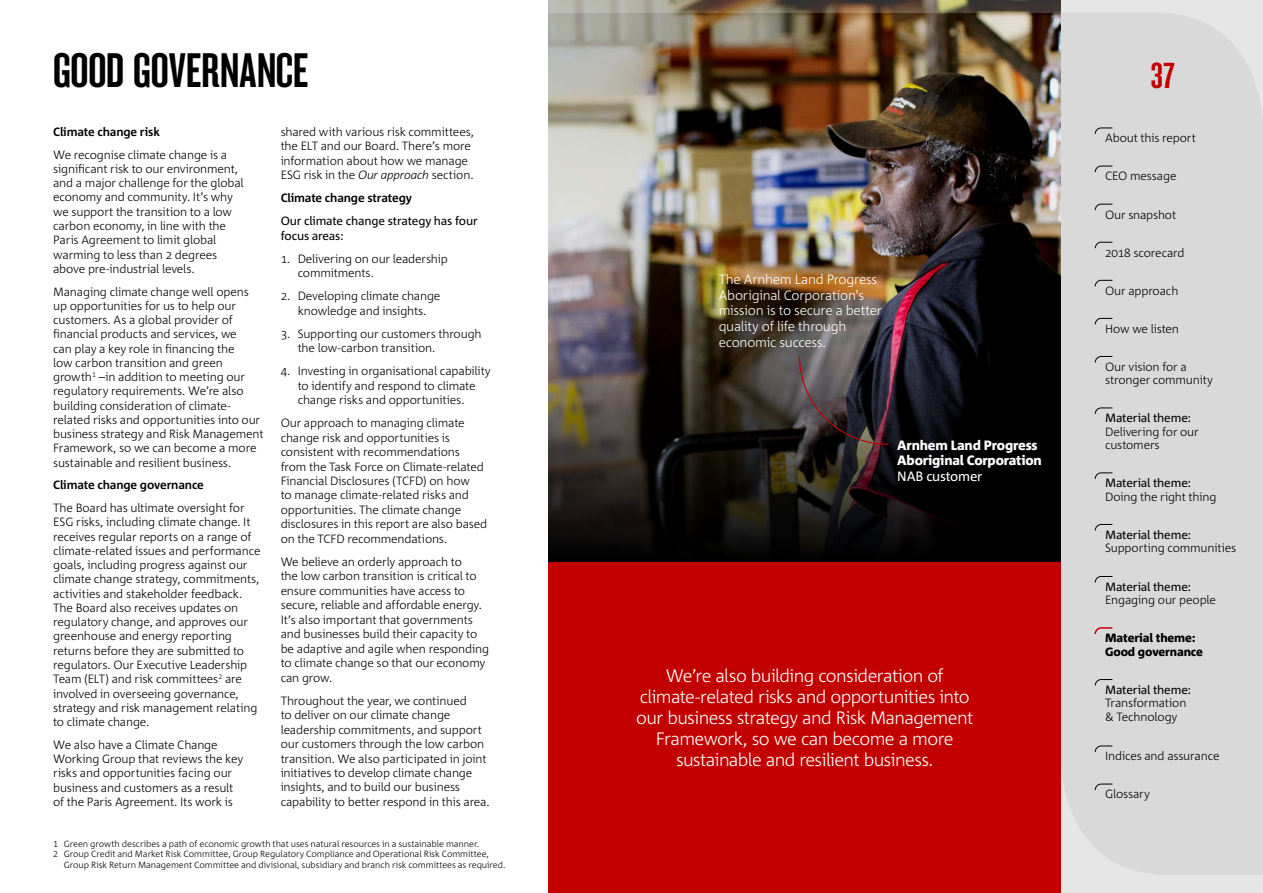
<style>
.page{position:relative;width:1263px;height:893px;background:#fff}
.page>*{position:absolute;margin:0;border:0;box-sizing:border-box;transform-origin:0 0}
.t1{font:45px "NAB Impact";color:#000}
.t2{font:33.6px "NAB Impact";color:#c20000}
.t3{font:300 18px/21px "Corpid";letter-spacing:-.035em;color:#fff;text-align:center}
.t4{font:300 13.5px/15.8px "Corpid";letter-spacing:-.02em;color:#fff}
.t5{font:800 13.5px/15.8px "Corpid";letter-spacing:-.015em;color:#fff}
.t6{font:13.5px "Corpid";letter-spacing:-.015em;color:#fff}
.t7{font:300 12px/14.2px "Corpid";letter-spacing:-.015em;color:#000}
.t8{font:12px/14.4px "Corpid";letter-spacing:-.015em;color:#000}
.t9{font:700 12px "Corpid";letter-spacing:-.015em;color:#000}
.t10{font:800 12px/13.5px "Corpid";letter-spacing:-.01em;color:#000}
.t11{font:300 9px "Corpid";letter-spacing:-.005em;color:#000}
.s1{font-style:italic}
.s2{font-family:"Corpid Caps"}
</style>
<div class="page">
<img style="left:549px;top:13px;width:512px;height:323px">
<div style="left:548px;top:561px;width:513px;height:332px;background:#c20000"></div>
<svg style="left:549px;top:336px;width:512px;height:225px;background:#1b1816"></svg>
<svg style="left:798px;top:354px;width:91px;height:91px;background:#42393f"></svg>
<svg style="left:548px;top:0;width:513px;height:13px;background:#796d5c"></svg>
<div style="left:1061px;top:0;width:202px;height:893px;background:#e6e6e6"></div>
<div style="left:1061px;top:13px;width:202px;height:862px;background:#d9d9d9"></div>
<svg style="left:1094px;top:127px;width:19px;height:8px"></svg>
<svg style="left:1094px;top:165px;width:19px;height:8px"></svg>
<svg style="left:1094px;top:241px;width:19px;height:8px"></svg>
<svg style="left:1094px;top:203px;width:19px;height:8px"></svg>
<svg style="left:1094px;top:280px;width:19px;height:7px"></svg>
<svg style="left:1094px;top:318px;width:19px;height:7px"></svg>
<svg style="left:1094px;top:407px;width:19px;height:8px"></svg>
<svg style="left:1094px;top:356px;width:19px;height:7px"></svg>
<svg style="left:1094px;top:472px;width:19px;height:8px"></svg>
<svg style="left:1094px;top:524px;width:19px;height:7px"></svg>
<svg style="left:1094px;top:576px;width:19px;height:7px"></svg>
<svg style="left:1094px;top:679px;width:19px;height:7px"></svg>
<svg style="left:1094px;top:745px;width:19px;height:8px"></svg>
<svg style="left:1094px;top:783px;width:19px;height:8px"></svg>
<div style="left:1090px;top:624px;width:161px;height:36px;background:#d9d9d9"></div>
<svg style="left:1094px;top:627px;width:19px;height:7px"></svg>
<h1 class="t1" style="left:53px;top:51px;width:257px">GOOD GOVERNANCE</h1>
<p class="t9" style="left:53px;top:125px;width:108px">Climate change risk</p>
<p class="t7" style="left:53px;top:148px;width:192px">We recognise climate change is a significant risk to our environment, and a major challenge for the global economy and community. It’s why we support the transition to a low carbon economy, in line with the<br>Paris Agreement to limit global warming to less than 2 degrees above pre-industrial levels.</p>
<p class="t7" style="left:53px;top:284px;width:212px">Managing climate change well opens up opportunities for us to help our customers. As a global provider of financial products and services, we<br>can play a key role in financing the<br>low carbon transition and green growth<sup>1</sup> –in addition to meeting our regulatory requirements. We’re also building consideration of climate&shy;related risks and opportunities into our business strategy and Risk Management Framework, so we can become a more sustainable and resilient business.</p>
<p class="t9" style="left:53px;top:479px;width:152px">Climate change governance</p>
<p class="t7" style="left:53px;top:501px;width:209px">The Board has ultimate oversight for ESG risks, including climate change. It receives regular reports on a range of climate-related issues and performance goals, including progress against our climate change strategy, commitments, activities and stakeholder feedback.<br>The Board also receives updates on regulatory change, and approves our greenhouse and energy reporting returns before they are submitted to regulators. Our Executive Leadership Team (ELT) and risk committees<sup>2</sup> are involved in overseeing governance, strategy and risk management relating to climate change.</p>
<p class="t7" style="left:53px;top:738px;width:192px">We also have a Climate Change Working Group that reviews the key risks and opportunities facing our business and customers as a result of the Paris Agreement. Its work is</p>
<p class="t7" style="left:281px;top:125px;width:195px">shared with various risk committees, the ELT and our Board. There’s more information about how we manage ESG risk in the <span class="s1">Our approach</span> section.</p>
<p class="t9" style="left:281px;top:192px;width:133px">Climate change strategy</p>
<p class="t8" style="left:281px;top:214px;width:199px">Our climate change strategy has four focus areas:</p>
<p class="t7" style="left:298px;top:252px;width:152px;text-indent:-17px">1. Delivering on our leadership commitments.</p>
<p class="t7" style="left:281px;top:289px;width:161px;text-align:center">2. Developing climate change knowledge and insights.</p>
<p class="t7" style="left:298px;top:326px;width:186px;text-indent:-17px">3. Supporting our customers through the low-carbon transition.</p>
<p class="t7" style="left:298px;top:364px;width:195px;text-indent:-17px">4. Investing in organisational capability to identify and respond to climate change risks and opportunities.</p>
<p class="t7" style="left:281px;top:416px;width:208px">Our approach to managing climate change risk and opportunities is consistent with recommendations from the Task Force on Climate-related Financial Disclosures (TCFD) on how<br>to manage climate-related risks and opportunities. The climate change disclosures in this report are also based on the TCFD recommendations.</p>
<p class="t7" style="left:281px;top:555px;width:210px">We believe an orderly approach to<br>the low carbon transition is critical to ensure communities have access to secure, reliable and affordable energy.<br>It’s also important that governments and businesses build their capacity to be adaptive and agile when responding to climate change so that our economy can grow.</p>
<p class="t7" style="left:281px;top:693px;width:210px">Throughout the year, we continued<br>to deliver on our climate change leadership commitments, and support our customers through the low carbon transition. We also participated in joint initiatives to develop climate change insights, and to build our business capability to better respond in this area.</p>
<p class="t11" style="left:53px;top:839px;width:428px"><span class="s2">1</span> Green growth describes a path of economic growth that uses natural resources in a sustainable manner.</p>
<p class="t11" style="left:53px;top:849px;width:437px"><span class="s2">2</span> Group Credit and Market Risk Committee, Group Regulatory Compliance and Operational Risk Committee,</p>
<p class="t11" style="left:64px;top:860px;width:443px">Group Risk Return Management Committee and divisional, subsidiary and branch risk committees as required.</p>
<p class="t4" style="left:719px;top:271px;width:165px">The Arnhem Land Progress<br>Aboriginal Corporation's mission is to secure a better quality of life through economic success.</p>
<p class="t5" style="left:897px;top:437px;width:146px">Arnhem Land Progress<br>Aboriginal Corporation</p>
<p class="t6" style="left:897px;top:469px;width:87px">NAB customer</p>
<h3 class="t3" style="left:636px;top:665px;width:339px">We’re also building consideration of climate-related risks and opportunities into our business strategy and Risk Management Framework, so we can become a more sustainable and resilient business.</h3>
<h2 class="t2" style="left:1151px;top:61px;width:25px">37</h2>
<p class="t7" style="left:1105px;top:131px;width:92px">About this report</p>
<p class="t7" style="left:1105px;top:169px;width:73px">CEO message</p>
<p class="t7" style="left:1105px;top:207px;width:73px">Our snapshot</p>
<p class="t7" style="left:1105px;top:245px;width:81px">2018 scorecard</p>
<p class="t7" style="left:1105px;top:283px;width:75px">Our approach</p>
<p class="t7" style="left:1105px;top:322px;width:75px">How we listen</p>
<p class="t7" style="left:1105px;top:360px;width:109px;line-height:13.5px">Our vision for a stronger community</p>
<p class="t8" style="left:1105px;top:411px;width:88px">Material theme:</p>
<p class="t7" style="left:1105px;top:425px;width:95px;line-height:13.5px">Delivering for our customers</p>
<p class="t8" style="left:1105px;top:476px;width:88px">Material theme:</p>
<p class="t7" style="left:1105px;top:490px;width:113px">Doing the right thing</p>
<p class="t8" style="left:1105px;top:528px;width:88px">Material theme:</p>
<p class="t7" style="left:1105px;top:541px;width:133px">Supporting communities</p>
<p class="t8" style="left:1105px;top:580px;width:88px">Material theme:</p>
<p class="t7" style="left:1105px;top:593px;width:113px">Engaging our people</p>
<p class="t8" style="left:1133px;top:631px;width:60px">rial theme:</p>
<p class="t7" style="left:1156px;top:645px;width:44px">ernance</p>
<p class="t8" style="left:1105px;top:683px;width:88px">Material theme:</p>
<p class="t7" style="left:1105px;top:697px;width:83px;line-height:13.5px">Transformation &amp; Technology</p>
<p class="t7" style="left:1105px;top:749px;width:116px">Indices and assurance</p>
<p class="t7" style="left:1105px;top:787px;width:46px">Glossary</p>
<p class="t10" style="left:1105px;top:631px;width:99px">Material theme:<br>Good governance</p>
</div>
